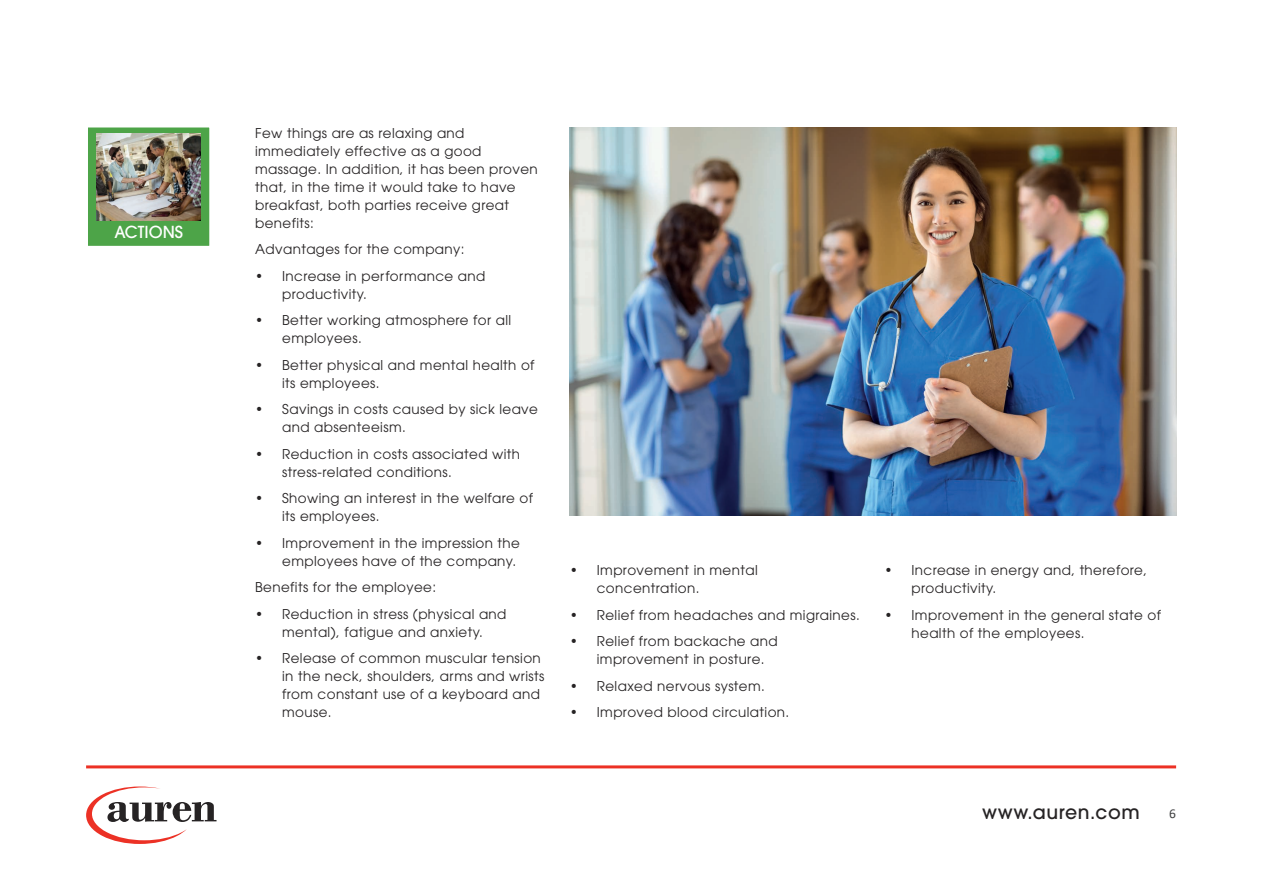
<style>
.page{position:relative;width:1263px;height:893px;background:#fff}
.page>*{position:absolute;margin:0;border:0;box-sizing:border-box;transform-origin:0 0}
.t1{font:500 18.9px "ITC Avant Garde Pro";letter-spacing:.03em;color:#262324}
.t2{font:500 16.5px "ITC Avant Garde Pro";color:#fff}
.t3{font:13.5px/18px "ITC Avant Garde Pro";letter-spacing:.03em;color:#262324}
.t4{font:13.5px "Calibri";color:#414243}
</style>
<div class="page">
<hr style="left:86px;top:765px;width:1090px;height:3px;background:#ec3125">
<svg style="left:86px;top:786px;width:130px;height:58px"></svg>
<div style="left:86px;top:126px;width:125px;height:121px;background:#4da448"></div>
<img style="left:97px;top:134px;width:104px;height:86px">
<div style="left:86px;top:126px;width:125px;height:121px;border:2px solid #fff"></div>
<img style="left:570px;top:128px;width:606px;height:387px">
<p class="t2" style="left:114px;top:221px;width:70px">ACTIONS</p>
<p class="t3" style="left:255px;top:123px;width:284px">Few things are as relaxing and immediately effective as a good massage. In addition, it has been proven that, in the time it would take to have breakfast, both parties receive great benefits:</p>
<p class="t3" style="left:255px;top:240px;width:211px">Advantages for the company:</p>
<p class="t3" style="left:282px;top:266px;width:205px;text-indent:-27px">• Increase in performance and productivity.</p>
<p class="t3" style="left:282px;top:311px;width:231px;text-indent:-27px">• Better working atmosphere for all employees.</p>
<p class="t3" style="left:282px;top:355px;width:254px;text-indent:-27px">• Better physical and mental health of its employees.</p>
<p class="t3" style="left:282px;top:400px;width:257px;text-indent:-27px">• Savings in costs caused by sick leave and absenteeism.</p>
<p class="t3" style="left:282px;top:444px;width:239px;text-indent:-27px">• Reduction in costs associated with stress-related conditions.</p>
<p class="t3" style="left:282px;top:489px;width:252px;text-indent:-27px">• Showing an interest in the welfare of its employees.</p>
<p class="t3" style="left:255px;top:533px;width:266px;text-align:right">• Improvement in the impression the employees have of the company.</p>
<p class="t3" style="left:255px;top:578px;width:183px">Benefits for the employee:</p>
<p class="t3" style="left:255px;top:604px;width:253px;text-align:center">• Reduction in stress (physical and mental), fatigue and anxiety.</p>
<p class="t3" style="left:282px;top:649px;width:264px;text-indent:-27px">• Release of common muscular tension in the neck, shoulders, arms and wrists from constant use of a keyboard and mouse.</p>
<p class="t3" style="left:597px;top:561px;width:162px;text-indent:-27px">• Improvement in mental concentration.</p>
<p class="t3" style="left:570px;top:606px;width:291px">• Relief from headaches and migraines.</p>
<p class="t3" style="left:597px;top:632px;width:182px;text-indent:-27px">• Relief from backache and improvement in posture.</p>
<p class="t3" style="left:570px;top:677px;width:197px">• Relaxed nervous system.</p>
<p class="t3" style="left:570px;top:703px;width:221px">• Improved blood circulation.</p>
<p class="t3" style="left:911px;top:561px;width:237px;text-indent:-27px">• Increase in energy and, therefore, productivity.</p>
<p class="t3" style="left:911px;top:606px;width:251px;text-indent:-27px">• Improvement in the general state of health of the employees.</p>
<h1 class="t1" style="left:982px;top:800px;width:159px">www.auren.com</h1>
<p class="t4" style="left:1169px;top:804px;width:8px">6</p>
</div>
